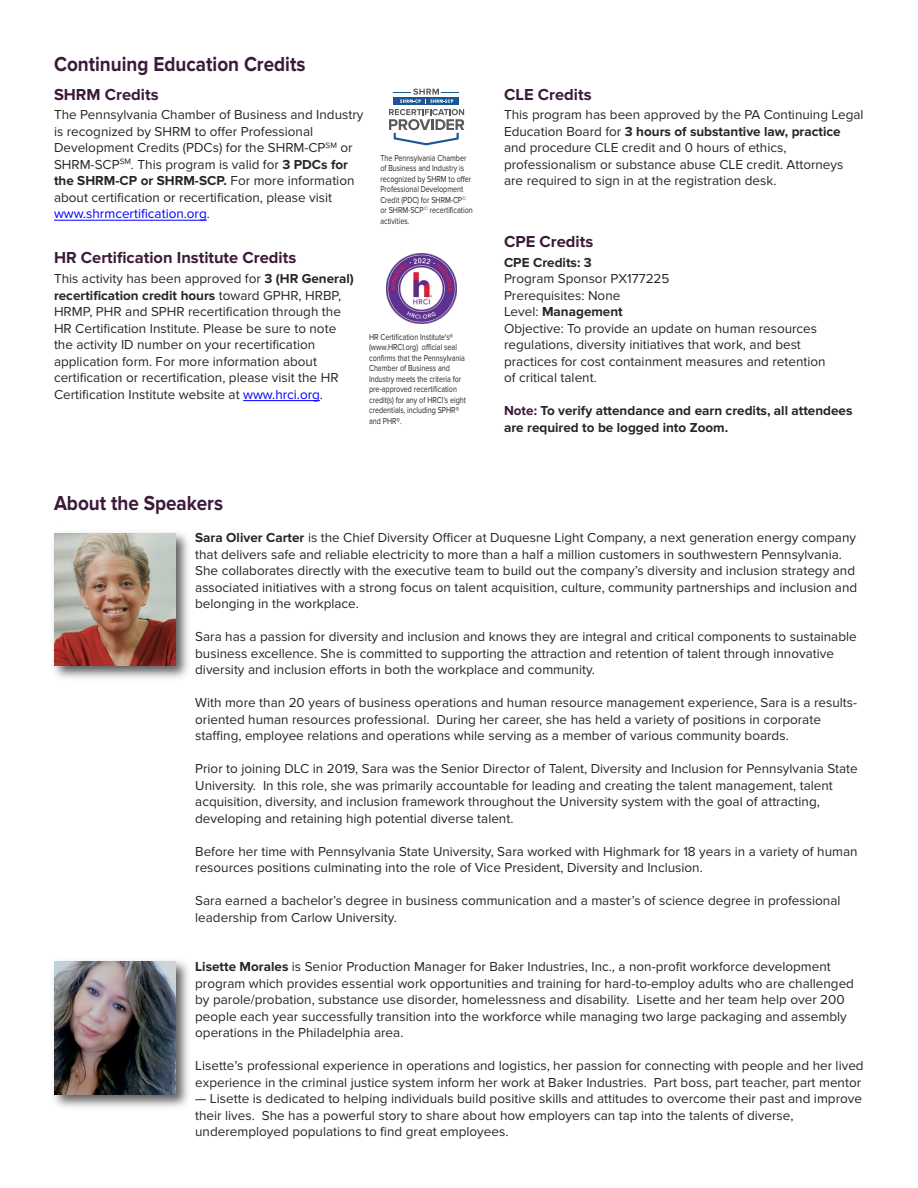
<style>
.page{position:relative;width:918px;height:1188px;background:#fff}
.page>*{position:absolute;margin:0;border:0;box-sizing:border-box;transform-origin:0 0}
.t1{font:700 21px "Proxima Nova";color:#3b1a3a;scale:.9 1}
.t2{font:700 16.5px "Proxima Nova";color:#3b1a3a}
.t3{font:13.5px/16.5px "Proxima Nova";color:#272526}
.t4{font:700 13.5px/16.5px "Proxima Nova";color:#272526}
.t5{font:9px/10.5px "Proxima Nova";color:#272526;scale:.8 1}
.s1{font-weight:700}
.s2{color:#00f}
.s3{font-weight:400}
.s4{color:#3b1a3a}
</style>
<div class="page">
<img style="left:53px;top:532px;width:135px;height:147px">
<img style="left:54px;top:533px;width:121px;height:133px">
<img style="left:53px;top:960px;width:135px;height:148px">
<img style="left:54px;top:961px;width:121px;height:133px">
<hr style="left:54px;top:220px;width:153px;height:1px;background:#00f">
<hr style="left:243px;top:400px;width:77px;height:1px;background:#00f">
<div style="left:394px;top:97px;width:65px;height:8px;background:#1b5793"></div>
<svg style="left:389px;top:109px;width:75px;height:36px"></svg>
<svg style="left:394px;top:89px;width:65px;height:14px"></svg>
<img style="left:386px;top:253px;width:70px;height:70px">
<p class="t1" style="left:54px;top:57px;width:281px">Continuing Education Credits</p>
<p class="t2" style="left:54px;top:89px;width:106px">SHRM Credits</p>
<p class="t3" style="left:54px;top:108px;width:311px">The Pennsylvania Chamber of Business and Industry is recognized by SHRM to offer Professional Development Credits (PDCs) for the SHRM-CP<sup>SM</sup> or SHRM-SCP<sup>SM</sup>. This program is valid for <span class="s1">3 PDCs for the SHRM-CP or SHRM-SCP.</span> For more information about certification or recertification, please visit <span class="s2">www.shrmcertification.org</span>.</p>
<p class="t5" style="left:380px;top:153px;width:117px">The Pennsylvania Chamber of Business and Industry is recognized by SHRM to offer<br>Professional Development<br>Credit (PDC) for SHRM-CP<sup>© </sup>or SHRM-SCP<sup>©</sup> recertification activities.</p>
<p class="t2" style="left:54px;top:252px;width:244px">HR Certification Institute Credits</p>
<p class="t3" style="left:54px;top:272px;width:301px">This activity has been approved for <span class="s1">3 (HR General) recertification credit hours</span> toward GPHR, HRBP, HRMP, PHR and SPHR recertification through the HR Certification Institute. Please be sure to note the activity ID number on your recertification application form. For more information about certification or recertification, please visit the HR Certification Institute website at <span class="s2">www.hrci.org</span>.</p>
<p class="t5" style="left:369px;top:332px;width:123px">HR Certification Institute's® (www.HRCI.org) official seal confirms that the Pennsylvania<br>Chamber of Business and<br>Industry meets the criteria for pre-approved recertification credit(s) for any of HRCI’s eight credentials, including SPHR® and PHR®.</p>
<p class="t1" style="left:54px;top:496px;width:189px">About the Speakers</p>
<p class="t2" style="left:504px;top:89px;width:89px">CLE Credits</p>
<p class="t3" style="left:504px;top:108px;width:361px">This program has been approved by the PA Continuing Legal Education Board for <span class="s1">3 hours of substantive law, practice </span>and procedure CLE credit and 0 hours of ethics, professionalism or substance abuse CLE credit. Attorneys are required to sign in at the registration desk.</p>
<p class="t2" style="left:504px;top:236px;width:91px">CPE Credits</p>
<p class="t4" style="left:504px;top:255px;width:89px">CPE Credits: 3</p>
<p class="t3" style="left:504px;top:272px;width:167px">Program Sponsor PX177225</p>
<p class="t3" style="left:504px;top:288px;width:118px">Prerequisites: None</p>
<p class="t4" style="left:504px;top:305px;width:120px"><span class="s3">Level:</span> Management</p>
<p class="t3" style="left:504px;top:321px;width:323px">Objective: To provide an update on human resources regulations, diversity initiatives that work, and best practices for cost containment measures and retention of critical talent.</p>
<p class="t4" style="left:504px;top:404px;width:350px"><span class="s4">Note:</span> To verify attendance and earn credits, all attendees are required to be logged into Zoom.</p>
<p class="t3" style="left:195px;top:531px;width:664px"><span class="s1">Sara Oliver Carter</span> is the Chief Diversity Officer at Duquesne Light Company, a next generation energy company that delivers safe and reliable electricity to more than a half a million customers in southwestern Pennsylvania.<br>She collaborates directly with the executive team to build out the company’s diversity and inclusion strategy and associated initiatives with a strong focus on talent acquisition, culture, community partnerships and inclusion and belonging in the workplace.</p>
<p class="t3" style="left:195px;top:630px;width:663px">Sara has a passion for diversity and inclusion and knows they are integral and critical components to sustainable business excellence. She is committed to supporting the attraction and retention of talent through innovative diversity and inclusion efforts in both the workplace and community.</p>
<p class="t3" style="left:195px;top:696px;width:663px">With more than 20 years of business operations and human resource management experience, Sara is a results&shy;oriented human resources professional. During her career, she has held a variety of positions in corporate staffing, employee relations and operations while serving as a member of various community boards.</p>
<p class="t3" style="left:195px;top:762px;width:664px">Prior to joining DLC in 2019, Sara was the Senior Director of Talent, Diversity and Inclusion for Pennsylvania State University. In this role, she was primarily accountable for leading and creating the talent management, talent acquisition, diversity, and inclusion framework throughout the University system with the goal of attracting, developing and retaining high potential diverse talent.</p>
<p class="t3" style="left:195px;top:844px;width:664px">Before her time with Pennsylvania State University, Sara worked with Highmark for 18 years in a variety of human resources positions culminating into the role of Vice President, Diversity and Inclusion.</p>
<p class="t3" style="left:195px;top:894px;width:647px">Sara earned a bachelor’s degree in business communication and a master’s of science degree in professional leadership from Carlow University.</p>
<p class="t3" style="left:195px;top:960px;width:660px"><span class="s1">Lisette Morales</span> is Senior Production Manager for Baker Industries, Inc., a non-profit workforce development program which provides essential work opportunities and training for hard-to-employ adults who are challenged by parole/probation, substance use disorder, homelessness and disability. Lisette and her team help over 200 people each year successfully transition into the workforce while managing two large packaging and assembly operations in the Philadelphia area.</p>
<p class="t3" style="left:195px;top:1059px;width:670px">Lisette’s professional experience in operations and logistics, her passion for connecting with people and her lived experience in the criminal justice system inform her work at Baker Industries. Part boss, part teacher, part mentor</p>
<p class="t3" style="left:195px;top:1092px;width:668px">— Lisette is dedicated to helping individuals build positive skills and attitudes to overcome their past and improve their lives. She has a powerful story to share about how employers can tap into the talents of diverse, underemployed populations to find great employees.</p>
</div>
